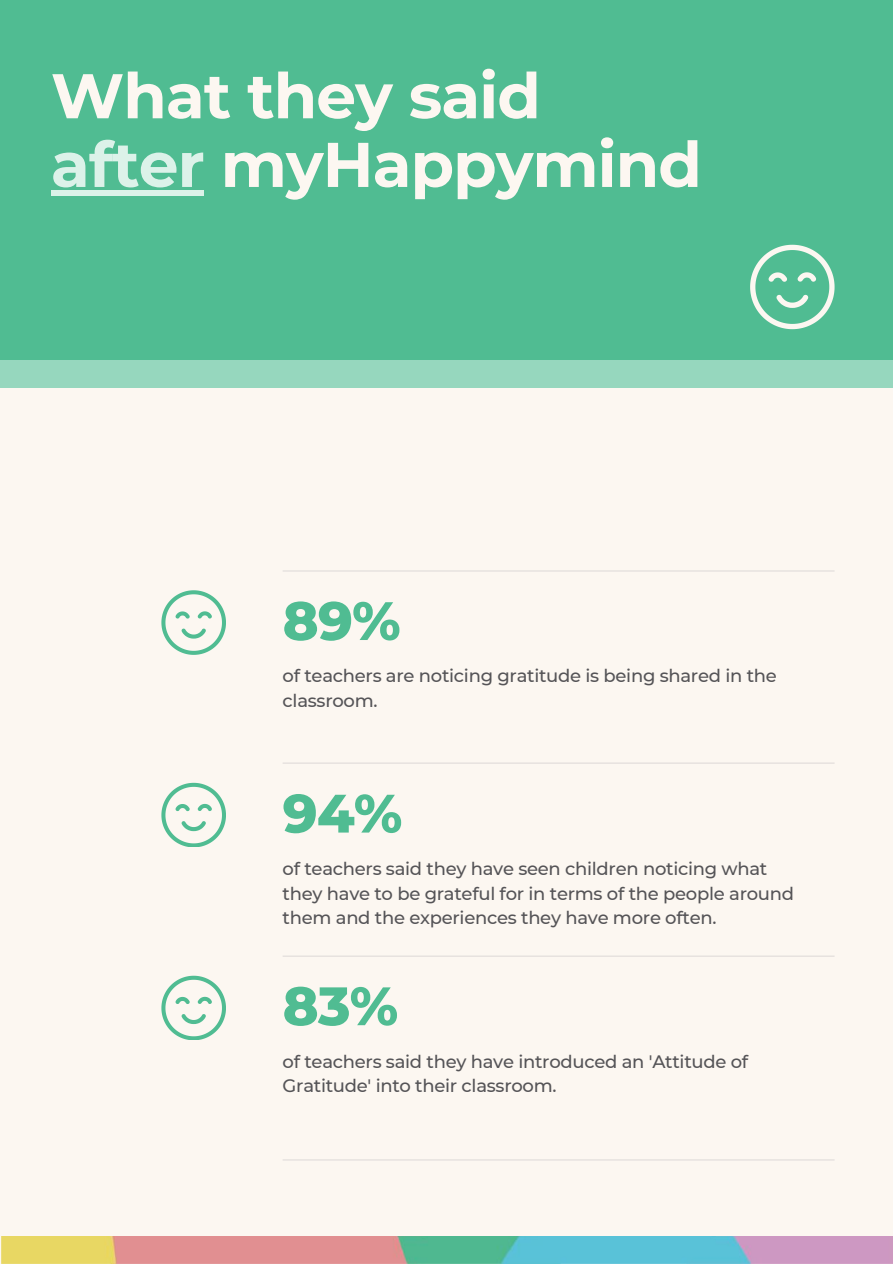
<style>
.page{position:relative;width:893px;height:1264px;background:#fff}
.page>*{position:absolute;margin:0;border:0;box-sizing:border-box;transform-origin:0 0}
.t1{font:700 63px/68.7px "Montserrat";letter-spacing:-.015em;color:#fcf7f1}
.t2{font:800 54px "Montserrat";color:#50bc92}
.t3{font:500 18px/24.8px "Montserrat";letter-spacing:-.015em;color:#555457}
.s1{color:#dcf2e9}
</style>
<div class="page">
<div style="left:0;top:0;width:892px;height:1263px;background:#fcf7f1"></div>
<hr style="left:282px;top:570px;width:552px;height:1px;background:#aaa7ae">
<hr style="left:282px;top:762px;width:552px;height:1px;background:#aaa7ae">
<hr style="left:282px;top:955px;width:552px;height:1px;background:#aaa7ae">
<hr style="left:282px;top:1159px;width:552px;height:1px;background:#aaa7ae">
<svg style="left:161px;top:590px;width:64px;height:64px"></svg>
<svg style="left:161px;top:782px;width:64px;height:65px"></svg>
<svg style="left:161px;top:975px;width:64px;height:64px"></svg>
<img style="left:1px;top:1236px;width:891px;height:26px">
<div style="left:0;top:0;width:892px;height:361px;background:#50bc92"></div>
<div style="left:0;top:361px;width:892px;height:27px;background:#96d7be"></div>
<div style="left:51px;top:190px;width:153px;height:6px;background:#dcf2e9"></div>
<svg style="left:750px;top:245px;width:84px;height:84px"></svg>
<h1 class="t1" style="left:51px;top:61px;width:652px">What they said <span class="s1">after</span> myHappymind</h1>
<h2 class="t2" style="left:282px;top:587px;width:119px">89%</h2>
<p class="t3" style="left:282px;top:663px;width:495px">of teachers are noticing gratitude is being shared in the classroom.</p>
<h2 class="t2" style="left:282px;top:780px;width:121px">94%</h2>
<p class="t3" style="left:282px;top:856px;width:513px">of teachers said they have seen children noticing what they have to be grateful for in terms of the people around them and the experiences they have more often.</p>
<h2 class="t2" style="left:282px;top:972px;width:117px">83%</h2>
<p class="t3" style="left:282px;top:1048px;width:467px">of teachers said they have introduced an 'Attitude of<br>Gratitude' into their classroom.</p>
</div>
